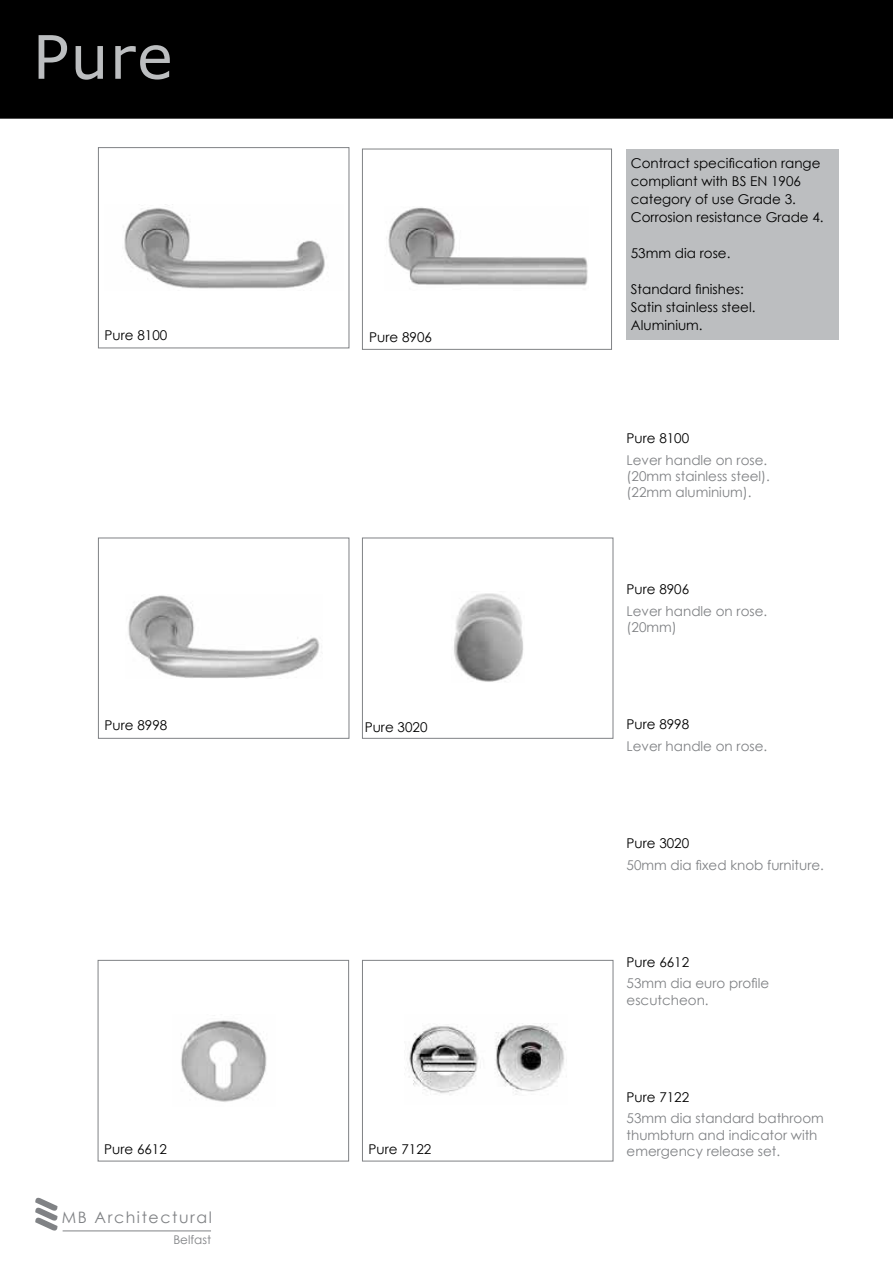
<style>
.page{position:relative;width:893px;height:1263px;background:#fff}
.page>*{position:absolute;margin:0;border:0;box-sizing:border-box;transform-origin:0 0}
.t1{font:60px "Verdana";color:#bcbec0}
.t2{font:15.75px "Century Gothic";letter-spacing:.1em;color:#808285}
.t3{font:13.5px/18px "Century Gothic";color:#000}
.t4{font:13.5px/16.2px "Century Gothic";color:#808285}
.t5{font:12px "Century Gothic";color:#808285}
</style>
<div class="page">
<div style="left:0;top:0;width:893px;height:119px;background:#000"></div>
<div style="left:627px;top:150px;width:212px;height:190px;background:#bcbec0"></div>
<div style="left:98px;top:147px;width:251px;height:201px;border:1px solid #808285"></div>
<div style="left:362px;top:149px;width:250px;height:201px;border:1px solid #808285"></div>
<img style="left:123px;top:208px;width:204px;height:81px">
<img style="left:386px;top:207px;width:202px;height:79px">
<img style="left:128px;top:595px;width:192px;height:83px">
<img style="left:454px;top:593px;width:69px;height:89px">
<svg style="left:35px;top:1197px;width:23px;height:34px"></svg>
<hr style="left:63px;top:1230px;width:148px;height:1px;background:#808285">
<div style="left:98px;top:960px;width:251px;height:201px;border:1px solid #808285"></div>
<img style="left:181px;top:1020px;width:86px;height:82px">
<img style="left:407px;top:1023px;width:158px;height:72px">
<div style="left:362px;top:960px;width:251px;height:201px;border:1px solid #808285"></div>
<h1 class="t1" style="left:33px;top:19px;width:142px">Pure</h1>
<p class="t3" style="left:105px;top:326px;width:64px">Pure 8100</p>
<p class="t3" style="left:369px;top:328px;width:64px">Pure 8906</p>
<p class="t3" style="left:105px;top:715px;width:64px">Pure 8998</p>
<p class="t3" style="left:365px;top:718px;width:64px">Pure 3020</p>
<p class="t3" style="left:104px;top:1140px;width:64px">Pure 6612</p>
<p class="t3" style="left:369px;top:1140px;width:64px">Pure 7122</p>
<p class="t2" style="left:62px;top:1206px;width:152px">MB Architectural</p>
<p class="t5" style="left:173px;top:1232px;width:39px">Belfast</p>
<p class="t3" style="left:631px;top:154px;width:194px">Contract specification range compliant with BS EN 1906 category of use Grade 3.<br>Corrosion resistance Grade 4.</p>
<p class="t3" style="left:631px;top:244px;width:101px">53mm dia rose.</p>
<p class="t3" style="left:631px;top:280px;width:126px">Standard finishes:<br>Satin stainless steel.<br>Aluminium.</p>
<p class="t3" style="left:627px;top:429px;width:64px">Pure 8100</p>
<p class="t4" style="left:627px;top:451px;width:145px">Lever handle on rose. (20mm stainless steel). (22mm aluminium).</p>
<p class="t3" style="left:627px;top:580px;width:64px">Pure 8906</p>
<p class="t4" style="left:627px;top:602px;width:142px">Lever handle on rose. (20mm)</p>
<p class="t3" style="left:627px;top:715px;width:64px">Pure 8998</p>
<p class="t4" style="left:627px;top:737px;width:142px">Lever handle on rose.</p>
<p class="t3" style="left:627px;top:834px;width:64px">Pure 3020</p>
<p class="t4" style="left:627px;top:856px;width:199px">50mm dia fixed knob furniture.</p>
<p class="t3" style="left:627px;top:953px;width:64px">Pure 6612</p>
<p class="t4" style="left:627px;top:975px;width:144px">53mm dia euro profile escutcheon.</p>
<p class="t3" style="left:627px;top:1088px;width:64px">Pure 7122</p>
<p class="t4" style="left:627px;top:1110px;width:199px">53mm dia standard bathroom thumbturn and indicator with emergency release set.</p>
</div>
